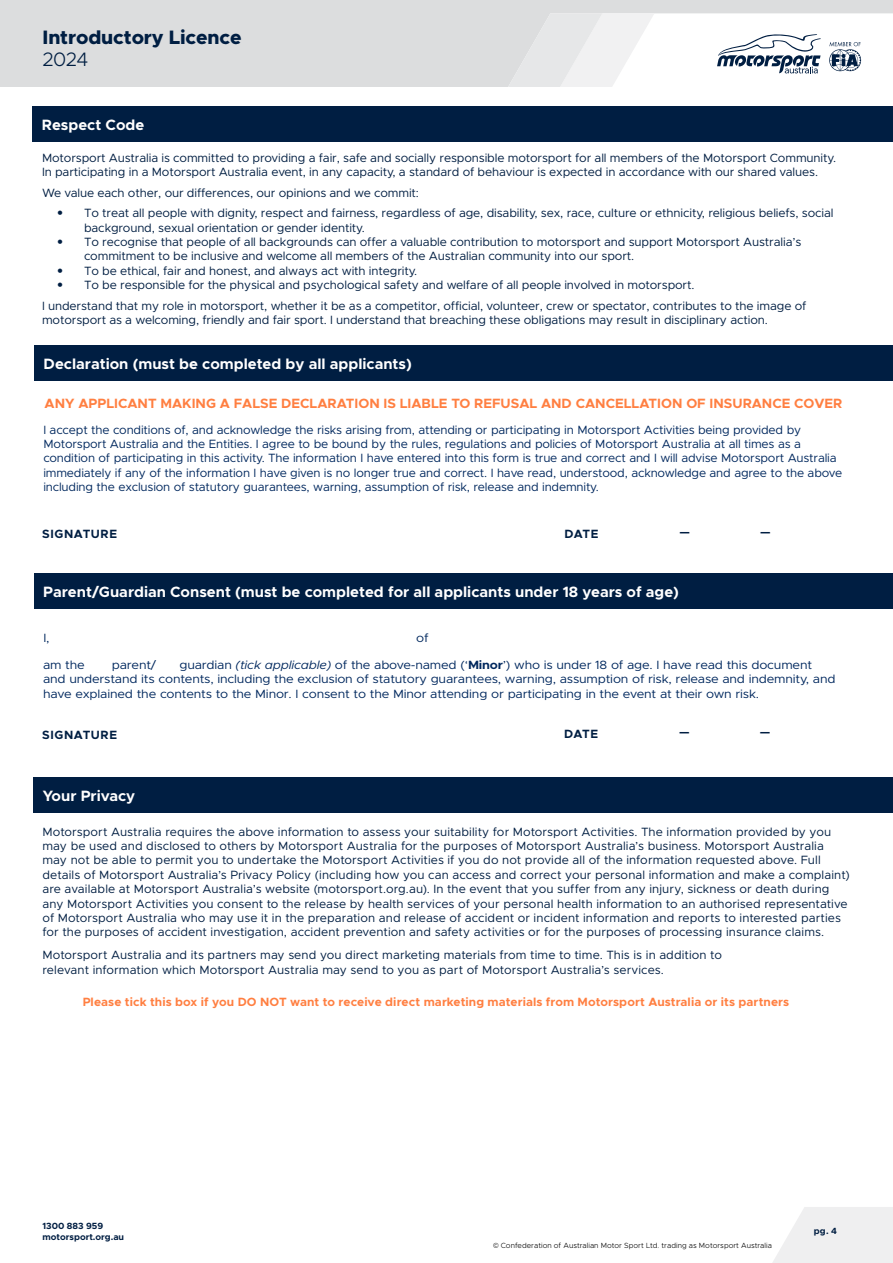
<style>
.page{position:relative;width:893px;height:1263px;background:#fff}
.page>*{position:absolute;margin:0;border:0;box-sizing:border-box;transform-origin:0 0}
.t1{font:800 19.5px "Metropolis";letter-spacing:-.005em;color:#001e42}
.t2{font:300 19.5px "Metropolis";color:#001e42}
.t3{font:700 15px "Metropolis";color:#fff}
.t4{font:700 13.5px "Metropolis";color:#ff7f41}
.t5{font:12px/14.4px "Metropolis";letter-spacing:-.01em;color:#001e42}
.t6{font:12px/14.4px "Metropolis";letter-spacing:-.015em;color:#00285e}
.t7{font:12px/14.4px "Metropolis";letter-spacing:-.015em;color:#00285e;scale:1.07 1}
.t8{font:700 12px "Metropolis";letter-spacing:.005em;color:#ff7f41}
.t9{font:700 12px "Metropolis";letter-spacing:.05em;color:#001e42}
.t10{font:700 9px/10.8px "Metropolis";color:#001e42}
.t11{font:300 7.5px "Metropolis";color:#000}
.s1{font-family:"Helvetica Neue LT Std";font-weight:100;font-stretch:condensed}
.s2{font-style:italic}
.s3{font-weight:700}
.s4{font-family:"Montserrat"}
</style>
<div class="page">
<svg style="left:773px;top:1207px;width:120px;height:56px"></svg>
<svg style="left:0;top:0;width:893px;height:86px;fill:#dcddde"></svg>
<svg style="left:508px;top:13px;width:146px;height:73px"></svg>
<div style="left:34px;top:573px;width:859px;height:36px;background:#001e42"></div>
<div style="left:35px;top:345px;width:858px;height:35px;background:#001e42"></div>
<div style="left:34px;top:778px;width:859px;height:35px;background:#001e42"></div>
<div style="left:33px;top:106px;width:860px;height:35px;background:#001e42"></div>
<h1 class="t1" style="left:43px;top:25px;width:201px">Introductory Licence</h1>
<h1 class="t2" style="left:43px;top:47px;width:47px">2024</h1>
<p class="t3" style="left:42px;top:115px;width:104px">Respect Code</p>
<p class="t5" style="left:42px;top:151px;width:795px">Motorsport Australia is committed to providing a fair, safe and socially responsible motorsport for all members of the Motorsport Community.<br>In participating in a Motorsport Australia event, in any capacity, a standard of behaviour is expected in accordance with our shared values.</p>
<p class="t5" style="left:42px;top:186px;width:378px">We value each other, our differences, our opinions and we commit:</p>
<p class="t5" style="left:84px;top:206px;width:751px;text-indent:-27px"><span class="s1">•</span> To treat all people with dignity, respect and fairness, regardless of age, disability, sex, race, culture or ethnicity, religious beliefs, social background, sexual orientation or gender identity.</p>
<p class="t5" style="left:84px;top:235px;width:719px;text-indent:-27px"><span class="s1">•</span> To recognise that people of all backgrounds can offer a valuable contribution to motorsport and support Motorsport Australia’s commitment to be inclusive and welcome all members of the Australian community into our sport.</p>
<p class="t5" style="left:57px;top:264px;width:362px"><span class="s1">•</span> To be ethical, fair and honest, and always act with integrity.</p>
<p class="t5" style="left:42px;top:275px;width:766px;line-height:20.4px;text-indent:15px"><span class="s1">•</span> To be responsible for the physical and psychological safety and welfare of all people involved in motorsport.<br>I understand that my role in motorsport, whether it be as a competitor, official, volunteer, crew or spectator, contributes to the image of</p>
<p class="t5" style="left:42px;top:313px;width:727px">motorsport as a welcoming, friendly and fair sport. I understand that breaching these obligations may result in disciplinary action.</p>
<p class="t3" style="left:44px;top:354px;width:370px">Declaration (must be completed by all applicants)</p>
<p class="t4" style="left:45px;top:394px;width:799px">ANY APPLICANT MAKING A FALSE DECLARATION IS LIABLE TO REFUSAL AND CANCELLATION OF INSURANCE COVER</p>
<p class="t6" style="left:43px;top:422px;width:800px">I accept the conditions of, and acknowledge the risks arising from, attending or participating in Motorsport Activities being provided by Motorsport Australia and the Entities. I agree to be bound by the rules, regulations and policies of Motorsport Australia at all times as a condition of participating in this activity. The information I have entered into this form is true and correct and I will advise Motorsport Australia immediately if any of the information I have given is no longer true and correct. I have read, understood, acknowledge and agree to the above including the exclusion of statutory guarantees, warning, assumption of risk, release and indemnity.</p>
<p class="t9" style="left:42px;top:526px;width:76px">SIGNATURE</p>
<p class="t9" style="left:564px;top:526px;width:36px">DATE</p>
<p class="t9" style="left:680px;top:524px;width:12px">—</p>
<p class="t9" style="left:760px;top:524px;width:12px">—</p>
<p class="t3" style="left:43px;top:582px;width:637px">Parent/Guardian Consent (must be completed for all applicants under 18 years of age)</p>
<p class="t7" style="left:43px;top:631px;width:7px">I,</p>
<p class="t7" style="left:416px;top:631px;width:13px">of</p>
<p class="t7" style="left:43px;top:658px;width:742px;text-indent:136px">guardian <span class="s2">(tick applicable)</span> of the above-named (‘<span class="s3">Minor</span>’) who is under 18 of age. I have read this document and understand its contents, including the exclusion of statutory guarantees, warning, assumption of risk, release and indemnity, and have explained the contents to the Minor. I consent to the Minor attending or participating in the event at their own risk.</p>
<p class="t7" style="left:43px;top:658px;width:41px">am the</p>
<p class="t7" style="left:112px;top:658px;width:43px">parent/</p>
<p class="t9" style="left:42px;top:728px;width:76px">SIGNATURE</p>
<p class="t3" style="left:43px;top:786px;width:94px">Your Privacy</p>
<p class="t9" style="left:564px;top:726px;width:36px">DATE</p>
<p class="t9" style="left:679px;top:724px;width:12px">—</p>
<p class="t9" style="left:760px;top:724px;width:12px">—</p>
<p class="t5" style="left:43px;top:824px;width:809px">Motorsport Australia requires the above information to assess your suitability for Motorsport Activities. The information provided by you may be used and disclosed to others by Motorsport Australia for the purposes of Motorsport Australia’s business. Motorsport Australia may not be able to permit you to undertake the Motorsport Activities if you do not provide all of the information requested above. Full details of Motorsport Australia’s Privacy Policy (including how you can access and correct your personal information and make a complaint) are available at Motorsport Australia’s website (motorsport.org.au). In the event that you suffer from any injury, sickness or death during any Motorsport Activities you consent to the release by health services of your personal health information to an authorised representative of Motorsport Australia who may use it in the preparation and release of accident or incident information and reports to interested parties for the purposes of accident investigation, accident prevention and safety activities or for the purposes of processing insurance claims.</p>
<p class="t5" style="left:43px;top:948px;width:681px">Motorsport Australia and its partners may send you direct marketing materials from time to time. This is in addition to relevant information which Motorsport Australia may send to you as part of Motorsport Australia’s services.</p>
<p class="t8" style="left:83px;top:994px;width:708px">Please tick this box if you DO NOT want to receive direct marketing materials from Motorsport Australia or its partners</p>
<p class="t10" style="left:43px;top:1220px;width:83px">1300 883 959 motorsport.org.au</p>
<p class="t11" style="left:493px;top:1240px;width:280px"><span class="s4">©</span> Confederation of Australian Motor Sport Ltd. trading as Motorsport Australia</p>
<p class="t10" style="left:814px;top:1225px;width:25px">pg. 4</p>
</div>
